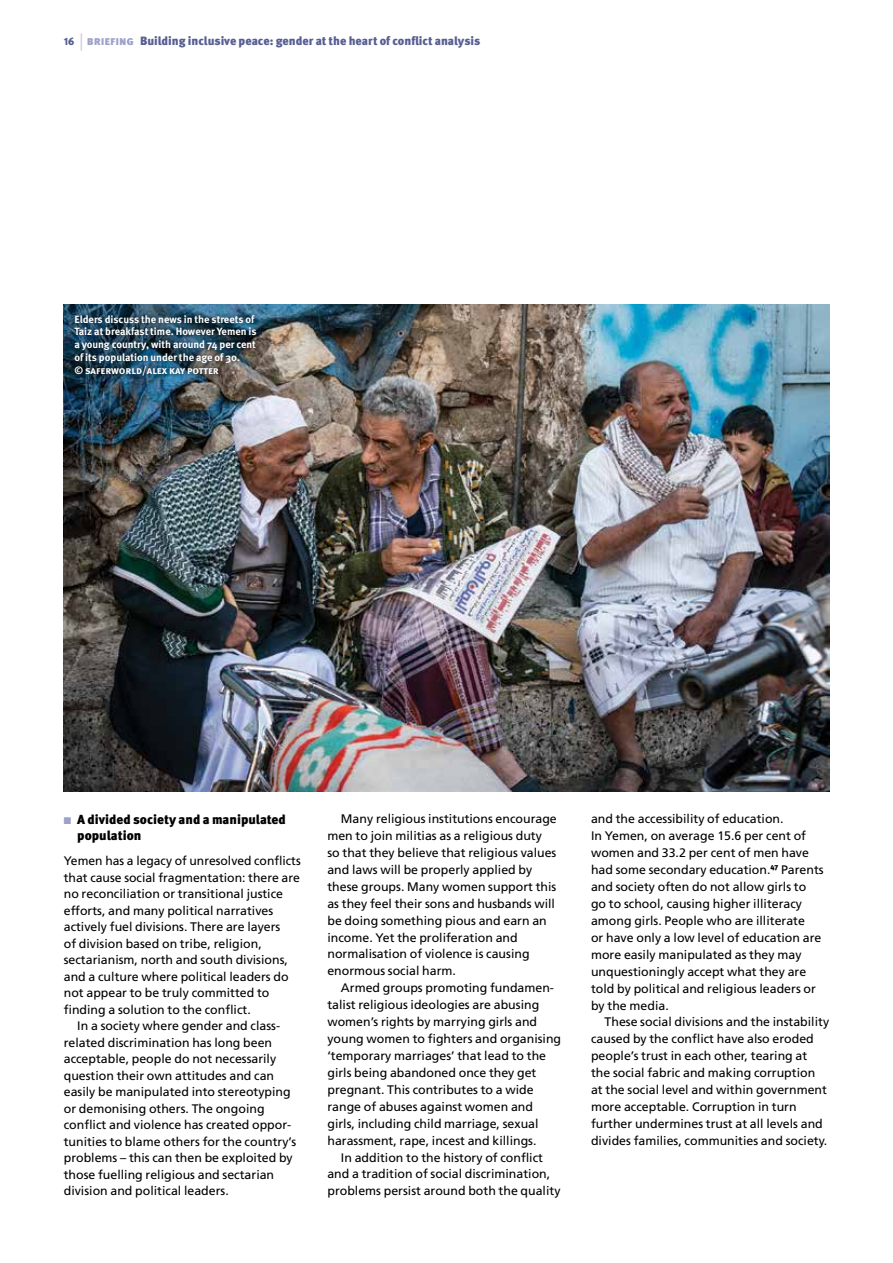
<style>
.page{position:relative;width:893px;height:1263px;background:#fff}
.page>*{position:absolute;margin:0;border:0;box-sizing:border-box;transform-origin:0 0}
.t1{font:900 13.2px/16.5px "Meta Pro";color:#000}
.t2{font:12.3px/17px "Frutiger LT Std";color:#000}
.t3{font:900 12px "Meta Pro";color:#575e92}
.t4{font:700 10.5px/12.8px "Meta Pro";color:#fff}
.s1{font-size:10.5px}
.s2{font-weight:400;font-size:18px;color:#c7c8e1}
.s3{color:#9da0c9}
</style>
<div class="page">
<img style="left:64px;top:304px;width:765px;height:487px">
<div style="left:69px;top:310px;width:192px;height:70px;background:#000;opacity:.75"></div>
<p class="t3" style="left:64px;top:34px;width:418px"><span class="s1">16</span> <span class="s2">|</span> <span class="s3">briefing</span> Building inclusive peace: gender at the heart of conflict analysis</p>
<p class="t4" style="left:74px;top:313px;width:184px">Elders discuss the news in the streets of Taiz at breakfast time. However Yemen is a young country, with around 74 per cent of its population under the age of 30.<br>© saferworld/alex kay potter</p>
<p class="t1" style="left:77px;top:811px;width:210px;text-indent:-14px"><span class="s3">■</span> A divided society and a manipulated population</p>
<p class="t2" style="left:64px;top:852px;width:238px">Yemen has a legacy of unresolved conflicts</p>
<p class="t2" style="left:64px;top:869px;width:238px">that cause social fragmentation: there are</p>
<p class="t2" style="left:64px;top:885px;width:221px">no reconciliation or transitional justice</p>
<p class="t2" style="left:64px;top:902px;width:211px">efforts, and many political narratives</p>
<p class="t2" style="left:64px;top:918px;width:218px">actively fuel divisions. There are layers</p>
<p class="t2" style="left:64px;top:935px;width:200px">of division based on tribe, religion,</p>
<p class="t2" style="left:64px;top:951px;width:226px">sectarianism, north and south divisions,</p>
<p class="t2" style="left:64px;top:968px;width:226px">and a culture where political leaders do</p>
<p class="t2" style="left:64px;top:984px;width:207px">not appear to be truly committed to</p>
<p class="t2" style="left:64px;top:1001px;width:188px">finding a solution to the conflict.</p>
<p class="t2" style="left:77px;top:1017px;width:204px">In a society where gender and class-</p>
<p class="t2" style="left:64px;top:1034px;width:210px">related discrimination has long been</p>
<p class="t2" style="left:64px;top:1050px;width:214px">acceptable, people do not necessarily</p>
<p class="t2" style="left:64px;top:1067px;width:212px">question their own attitudes and can</p>
<p class="t2" style="left:64px;top:1083px;width:228px">easily be manipulated into stereotyping</p>
<p class="t2" style="left:64px;top:1100px;width:202px">or demonising others. The ongoing</p>
<p class="t2" style="left:64px;top:1116px;width:229px">conflict and violence has created oppor-</p>
<p class="t2" style="left:64px;top:1133px;width:234px">tunities to blame others for the country’s</p>
<p class="t2" style="left:64px;top:1149px;width:230px">problems – this can then be exploited by</p>
<p class="t2" style="left:64px;top:1166px;width:212px">those fuelling religious and sectarian</p>
<p class="t2" style="left:64px;top:1182px;width:167px">division and political leaders.</p>
<p class="t2" style="left:327px;top:810px;width:231px;text-indent:14px">Many religious institutions encourage men to join militias as a religious duty so that they believe that religious values and laws will be properly applied by these groups. Many women support this as they feel their sons and husbands will be doing something pious and earn an income. Yet the proliferation and normalisation of violence is causing enormous social harm.</p>
<p class="t2" style="left:327px;top:980px;width:235px;text-indent:14px">Armed groups promoting fundamen&shy;talist religious ideologies are abusing women’s rights by marrying girls and young women to fighters and organising ‘temporary marriages’ that lead to the girls being abandoned once they get pregnant. This contributes to a wide range of abuses against women and girls, including child marriage, sexual harassment, rape, incest and killings.</p>
<p class="t2" style="left:327px;top:1149px;width:235px;text-indent:14px">In addition to the history of conflict and a tradition of social discrimination, problems persist around both the quality</p>
<p class="t2" style="left:591px;top:811px;width:234px">and the accessibility of education.<br>In Yemen, on average 15.6 per cent of women and 33.2 per cent of men have had some secondary education.<sup>47</sup> Parents and society often do not allow girls to go to school, causing higher illiteracy among girls. People who are illiterate<br>or have only a low level of education are more easily manipulated as they may unquestioningly accept what they are told by political and religious leaders or by the media.</p>
<p class="t2" style="left:591px;top:1014px;width:240px;text-indent:14px">These social divisions and the instability caused by the conflict have also eroded people’s trust in each other, tearing at the social fabric and making corruption at the social level and within government more acceptable. Corruption in turn further undermines trust at all levels and divides families, communities and society.</p>
</div>
